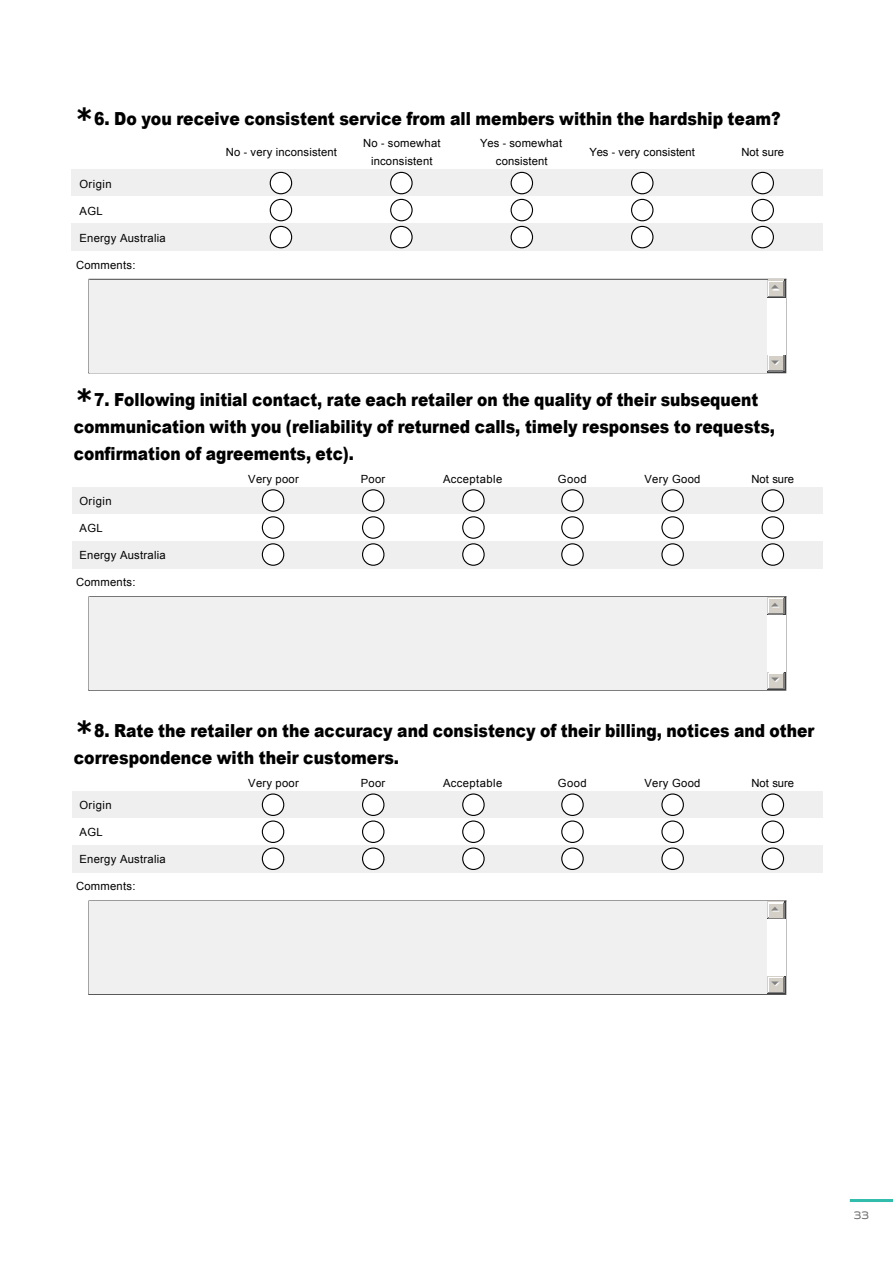
<style>
.page{position:relative;width:893px;height:1263px;background:#fff}
.page>*{position:absolute;margin:0;border:0;box-sizing:border-box;transform-origin:0 0}
.t1{font:700 27px "Verdana";color:#000}
.t2{font:900 18px/27px "Arial";color:#000;scale:.86 1}
.t3{font:900 18px "Arial";color:#000;scale:.87 1}
.t4{font:15px "Apex New";color:#6d6e71}
.t5{font:11.25px/18px "Arial";letter-spacing:.02em;color:#000;text-align:center}
</style>
<div class="page">
<hr style="left:850px;top:1199px;width:43px;height:3px;background:#32bcac">
<svg style="left:72px;top:791px;width:751px;height:204px"></svg>
<svg style="left:71px;top:169px;width:752px;height:522px"></svg>
<svg style="left:262px;top:793px;width:22px;height:77px"></svg>
<svg style="left:362px;top:793px;width:22px;height:77px"></svg>
<svg style="left:462px;top:793px;width:23px;height:77px"></svg>
<svg style="left:561px;top:793px;width:23px;height:77px"></svg>
<svg style="left:661px;top:793px;width:23px;height:77px"></svg>
<svg style="left:762px;top:793px;width:22px;height:77px"></svg>
<svg style="left:767px;top:901px;width:18px;height:18px"></svg>
<svg style="left:767px;top:976px;width:18px;height:18px"></svg>
<svg style="left:270px;top:172px;width:22px;height:76px"></svg>
<svg style="left:390px;top:172px;width:23px;height:76px"></svg>
<svg style="left:511px;top:172px;width:22px;height:76px"></svg>
<svg style="left:631px;top:172px;width:22px;height:76px"></svg>
<svg style="left:751px;top:172px;width:23px;height:76px"></svg>
<svg style="left:262px;top:489px;width:22px;height:77px"></svg>
<svg style="left:362px;top:489px;width:22px;height:77px"></svg>
<svg style="left:462px;top:489px;width:23px;height:77px"></svg>
<svg style="left:561px;top:489px;width:23px;height:77px"></svg>
<svg style="left:661px;top:489px;width:23px;height:77px"></svg>
<svg style="left:762px;top:489px;width:22px;height:77px"></svg>
<svg style="left:767px;top:280px;width:18px;height:18px"></svg>
<svg style="left:767px;top:354px;width:18px;height:18px"></svg>
<svg style="left:767px;top:597px;width:18px;height:18px"></svg>
<svg style="left:767px;top:672px;width:18px;height:18px"></svg>
<h1 class="t1" style="left:75px;top:99px;width:21px">*</h1>
<p class="t3" style="left:94px;top:105px;width:791px">6. Do you receive consistent service from all members within the hardship team?</p>
<p class="t5" style="left:79px;top:175px;width:34px">Origin</p>
<p class="t5" style="left:79px;top:202px;width:25px">AGL</p>
<p class="t5" style="left:79px;top:229px;width:88px">Energy Australia</p>
<p class="t5" style="left:76px;top:256px;width:61px">Comments:</p>
<p class="t5" style="left:226px;top:143px;width:113px">No - very inconsistent</p>
<p class="t5" style="left:363px;top:134px;width:79px">No - somewhat inconsistent</p>
<p class="t5" style="left:480px;top:134px;width:83px">Yes - somewhat consistent</p>
<p class="t5" style="left:589px;top:143px;width:107px">Yes - very consistent</p>
<p class="t5" style="left:741px;top:143px;width:44px">Not sure</p>
<h1 class="t1" style="left:75px;top:380px;width:21px">*</h1>
<p class="t2" style="left:74px;top:385px;width:817px;text-indent:20px">7. Following initial contact, rate each retailer on the quality of their subsequent communication with you (reliability of returned calls, timely responses to requests, confirmation of agreements, etc).</p>
<p class="t5" style="left:79px;top:492px;width:34px">Origin</p>
<p class="t5" style="left:79px;top:519px;width:25px">AGL</p>
<p class="t5" style="left:79px;top:546px;width:88px">Energy Australia</p>
<p class="t5" style="left:76px;top:573px;width:61px">Comments:</p>
<p class="t5" style="left:248px;top:470px;width:52px">Very poor</p>
<p class="t5" style="left:361px;top:470px;width:26px">Poor</p>
<p class="t5" style="left:443px;top:470px;width:61px">Acceptable</p>
<p class="t5" style="left:558px;top:470px;width:30px">Good</p>
<p class="t5" style="left:644px;top:470px;width:57px">Very Good</p>
<p class="t5" style="left:751px;top:470px;width:44px">Not sure</p>
<h1 class="t1" style="left:75px;top:712px;width:21px">*</h1>
<p class="t2" style="left:74px;top:717px;width:863px;text-indent:20px">8. Rate the retailer on the accuracy and consistency of their billing, notices and other correspondence with their customers.</p>
<p class="t5" style="left:79px;top:796px;width:34px">Origin</p>
<p class="t5" style="left:79px;top:823px;width:25px">AGL</p>
<p class="t5" style="left:79px;top:850px;width:88px">Energy Australia</p>
<p class="t5" style="left:76px;top:877px;width:61px">Comments:</p>
<p class="t5" style="left:248px;top:774px;width:52px">Very poor</p>
<p class="t5" style="left:361px;top:774px;width:26px">Poor</p>
<p class="t5" style="left:443px;top:774px;width:61px">Acceptable</p>
<p class="t5" style="left:558px;top:774px;width:30px">Good</p>
<p class="t5" style="left:644px;top:774px;width:57px">Very Good</p>
<p class="t5" style="left:751px;top:774px;width:44px">Not sure</p>
<p class="t4" style="left:854px;top:1204px;width:17px">33</p>
</div>
